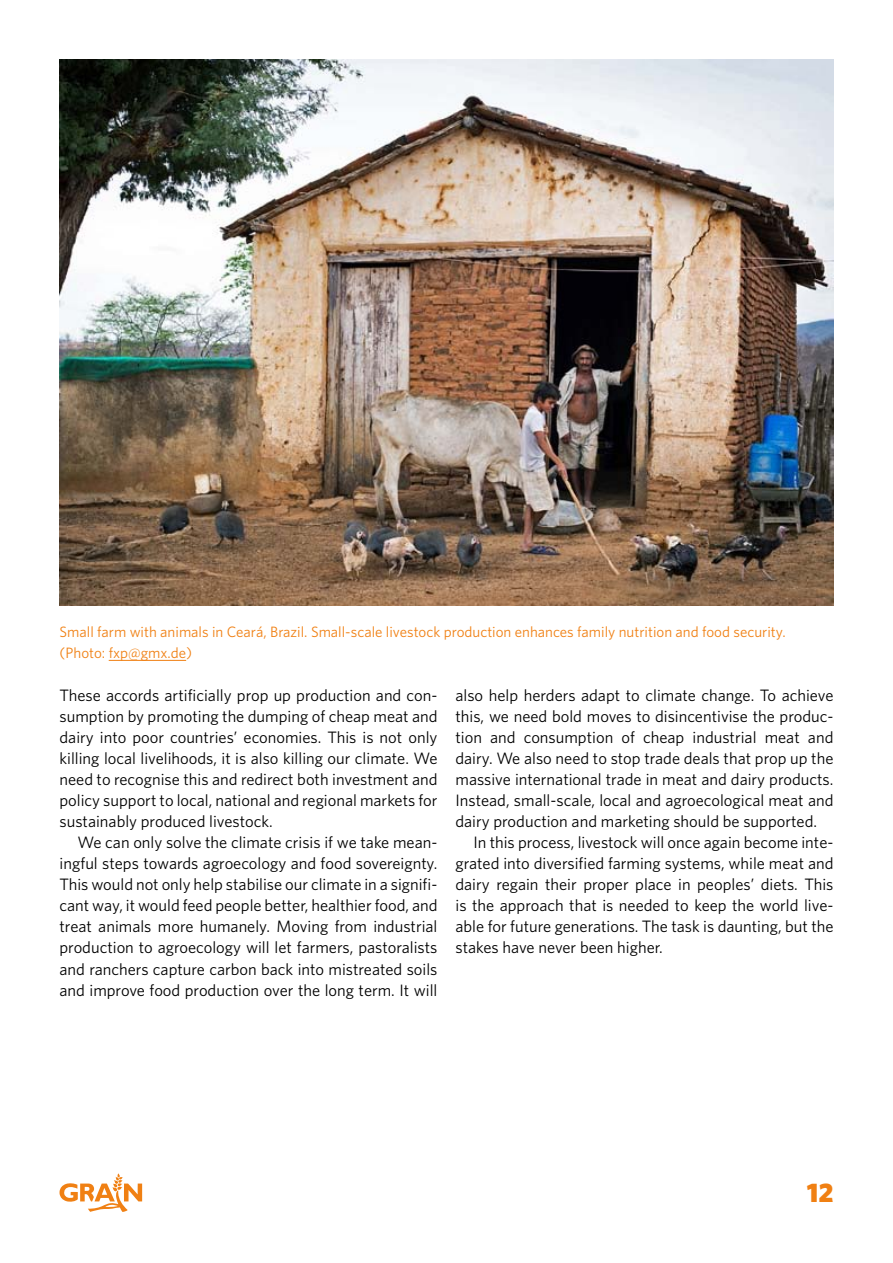
<style>
.page{position:relative;width:893px;height:1263px;background:#fff}
.page>*{position:absolute;margin:0;border:0;box-sizing:border-box;transform-origin:0 0}
.t1{font:900 27px "Whitney";color:#f08013}
.Footnote{font:16.5px/21px "Whitney";color:#000;text-align:justify}
.Photo_caption{font:15px/21px "Whitney";color:#f08013}
</style>
<div class="page">
<svg style="left:60px;top:1173px;width:82px;height:39px"></svg>
<img style="left:60px;top:60px;width:773px;height:546px">
<hr style="left:109px;top:660px;width:77px;height:1px;background:#f08013">
<p class="Photo_caption" style="left:60px;top:621px;width:728px">Small farm with animals in Ceará, Brazil. Small-scale livestock production enhances family nutrition and food security. (Photo: fxp@gmx.de)</p>
<p class="Footnote" style="left:60px;top:685px;width:379px">These accords artificially prop up production and con&shy;sumption by promoting the dumping of cheap meat and dairy into poor countries’ economies. This is not only killing local livelihoods, it is also killing our climate. We need to recognise this and redirect both investment and policy support to local, national and regional markets for sustainably produced livestock.</p>
<p class="Footnote" style="left:60px;top:832px;width:379px;text-indent:18px">We can only solve the climate crisis if we take mean&shy;ingful steps towards agroecology and food sovereignty.<br>This would not only help stabilise our climate in a signifi&shy;cant way, it would feed people better, healthier food, and treat animals more humanely. Moving from industrial production to agroecology will let farmers, pastoralists and ranchers capture carbon back into mistreated soils and improve food production over the long term. It will</p>
<p class="Footnote" style="left:455px;top:685px;width:379px">also help herders adapt to climate change. To achieve this, we need bold moves to disincentivise the produc&shy;tion and consumption of cheap industrial meat and dairy. We also need to stop trade deals that prop up the massive international trade in meat and dairy products.<br>Instead, small-scale, local and agroecological meat and dairy production and marketing should be supported.</p>
<p class="Footnote" style="left:455px;top:832px;width:379px;text-indent:18px">In this process, livestock will once again become inte&shy;grated into diversified farming systems, while meat and dairy regain their proper place in peoples’ diets. This is the approach that is needed to keep the world live&shy;able for future generations. The task is daunting, but the stakes have never been higher.</p>
<h1 class="t1" style="left:807px;top:1176px;width:28px">12</h1>
</div>
